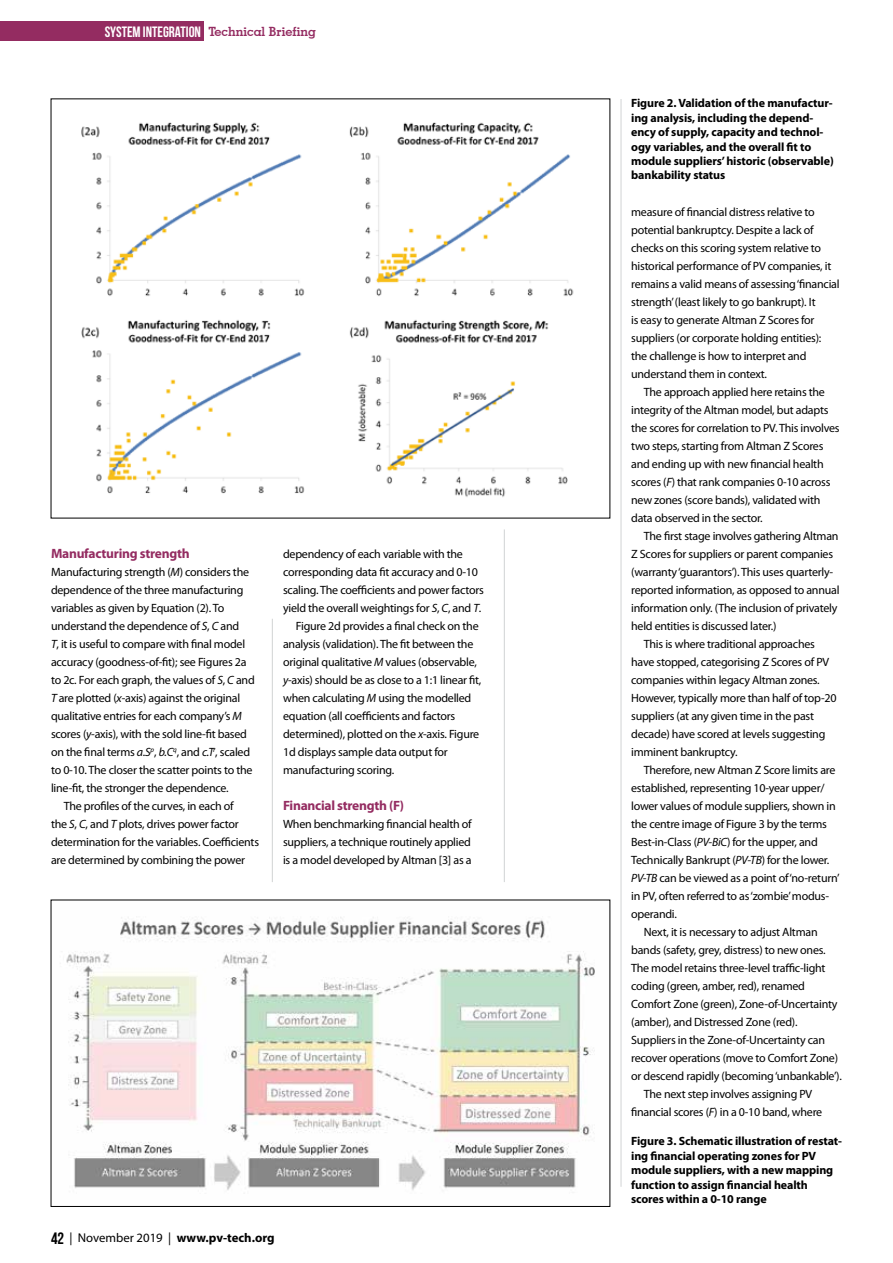
<style>
.page{position:relative;width:893px;height:1263px;background:#fff}
.page>*{position:absolute;margin:0;border:0;box-sizing:border-box;transform-origin:0 0}
.t1{font:15px "Bebas Neue";color:#fff}
.t2{font:700 13.5px "Myriad Pro";letter-spacing:-.02em;color:#942c61}
.t3{font:700 12.75px "Myriad Pro";color:#000}
.t4{font:12px/18px "Myriad Pro";letter-spacing:-.02em;color:#000}
.t5{font:700 12px/14.4px "Myriad Pro";letter-spacing:-.01em;color:#000}
.s1{font-family:"Geometric Slab 703 BT";font-weight:700;font-size:12.75px;color:#942c61}
.s2{font-style:italic}
.s3{font-family:"Bebas Neue";font-weight:400;font-size:16.5px}
.s4{font-weight:400}
</style>
<div class="page">
<div style="left:0;top:21px;width:204px;height:20px;background:#942c61"></div>
<hr style="left:272px;top:619px;width:1px;height:263px;background:#d1d3d4">
<hr style="left:504px;top:529px;width:1px;height:353px;background:#d1d3d4">
<hr style="left:621px;top:99px;width:1px;height:1088px;background:#d1d3d4">
<img style="left:81px;top:122px;width:493px;height:375px">
<img style="left:66px;top:917px;width:529px;height:273px">
<p class="t1" style="left:105px;top:23px;width:213px">SYSTEM INTEGRATION <span class="s1">Technical Briefing</span></p>
<p class="t2" style="left:51px;top:545px;width:140px">Manufacturing strength</p>
<p class="t4" style="left:51px;top:563px;width:200px">Manufacturing strength (<span class="s2">M</span>) considers the</p>
<p class="t4" style="left:51px;top:581px;width:194px">dependence of the three manufacturing</p>
<p class="t4" style="left:51px;top:599px;width:175px">variables as given by Equation (2). To</p>
<p class="t4" style="left:51px;top:617px;width:190px">understand the dependence of <span class="s2">S</span>, <span class="s2">C</span> and</p>
<p class="t4" style="left:51px;top:635px;width:196px"><span class="s2">T</span>, it is useful to compare with final model</p>
<p class="t4" style="left:51px;top:653px;width:197px">accuracy (goodness-of-fit); see Figures 2a</p>
<p class="t4" style="left:51px;top:671px;width:205px">to 2c. For each graph, the values of <span class="s2">S</span>, <span class="s2">C</span> and</p>
<p class="t4" style="left:51px;top:689px;width:191px"><span class="s2">T</span> are plotted (<span class="s2">x</span>-axis) against the original</p>
<p class="t4" style="left:51px;top:707px;width:192px">qualitative entries for each company’s <span class="s2">M</span></p>
<p class="t4" style="left:51px;top:725px;width:197px">scores (<span class="s2">y</span>-axis), with the sold line-fit based</p>
<p class="t4" style="left:51px;top:743px;width:201px">on the final terms <span class="s2">a.S</span><sup>p</sup>, <span class="s2">b.C</span><sup>q</sup>, and <span class="s2">c.T</span><sup>r</sup>, scaled</p>
<p class="t4" style="left:51px;top:761px;width:203px">to 0-10. The closer the scatter points to the</p>
<p class="t4" style="left:51px;top:779px;width:179px">line-fit, the stronger the dependence.</p>
<p class="t4" style="left:64px;top:797px;width:171px">The profiles of the curves, in each of</p>
<p class="t4" style="left:51px;top:815px;width:189px">the <span class="s2">S</span>, <span class="s2">C</span>, and <span class="s2">T</span> plots, drives power factor</p>
<p class="t4" style="left:51px;top:833px;width:210px">determination for the variables. Coefficients</p>
<p class="t4" style="left:51px;top:851px;width:195px">are determined by combining the power</p>
<p class="t4" style="left:283px;top:545px;width:181px">dependency of each variable with the</p>
<p class="t4" style="left:283px;top:563px;width:196px">corresponding data fit accuracy and 0-10</p>
<p class="t4" style="left:283px;top:581px;width:202px">scaling. The coefficients and power factors</p>
<p class="t4" style="left:283px;top:599px;width:200px">yield the overall weightings for <span class="s2">S</span>, <span class="s2">C</span>, and <span class="s2">T</span>.</p>
<p class="t4" style="left:296px;top:617px;width:184px">Figure 2d provides a final check on the</p>
<p class="t4" style="left:283px;top:635px;width:192px">analysis (validation). The fit between the</p>
<p class="t4" style="left:283px;top:653px;width:195px">original qualitative <span class="s2">M</span> values (observable,</p>
<p class="t4" style="left:283px;top:671px;width:200px"><span class="s2">y</span>-axis) should be as close to a 1:1 linear fit,</p>
<p class="t4" style="left:283px;top:689px;width:190px">when calculating <span class="s2">M</span> using the modelled</p>
<p class="t4" style="left:283px;top:707px;width:174px">equation (all coefficients and factors</p>
<p class="t4" style="left:283px;top:725px;width:198px">determined), plotted on the <span class="s2">x</span>-axis. Figure</p>
<p class="t4" style="left:283px;top:743px;width:166px">1d displays sample data output for</p>
<p class="t4" style="left:283px;top:761px;width:113px">manufacturing scoring.</p>
<p class="t2" style="left:283px;top:797px;width:123px">Financial strength (F)</p>
<p class="t4" style="left:283px;top:815px;width:190px;text-align:justify">When benchmarking financial health of suppliers, a technique routinely applied is a model developed by Altman [3] as a</p>
<p class="t3" style="left:51px;top:1229px;width:225px"><span class="s3">42</span> <span class="s4">| November 2019 |</span> www.pv-tech.org</p>
<p class="t5" style="left:631px;top:96px;width:204px">Figure 2. Validation of the manufactur&shy;ing analysis, including the depend&shy;ency of supply, capacity and technol&shy;ogy variables, and the overall fit to module suppliers’ historic (observable) bankability status</p>
<p class="t4" style="left:631px;top:203px;width:210px">measure of financial distress relative to potential bankruptcy. Despite a lack of checks on this scoring system relative to historical performance of PV companies, it remains a valid means of assessing ‘financial strength’ (least likely to go bankrupt). It<br>is easy to generate Altman Z Scores for suppliers (or corporate holding entities): the challenge is how to interpret and understand them in context.</p>
<p class="t4" style="left:631px;top:383px;width:210px;text-indent:13px">The approach applied here retains the integrity of the Altman model, but adapts the scores for correlation to PV. This involves two steps, starting from Altman Z Scores and ending up with new financial health scores (<span class="s2">F</span>) that rank companies 0-10 across new zones (score bands), validated with data observed in the sector.</p>
<p class="t4" style="left:644px;top:527px;width:196px">The first stage involves gathering Altman</p>
<p class="t4" style="left:631px;top:545px;width:203px">Z Scores for suppliers or parent companies</p>
<p class="t4" style="left:631px;top:563px;width:204px">(warranty ‘guarantors’). This uses quarterly-</p>
<p class="t4" style="left:631px;top:581px;width:210px">reported information, as opposed to annual</p>
<p class="t4" style="left:631px;top:599px;width:208px">information only. (The inclusion of privately</p>
<p class="t4" style="left:631px;top:617px;width:147px">held entities is discussed later.)</p>
<p class="t4" style="left:644px;top:635px;width:173px">This is where traditional approaches</p>
<p class="t4" style="left:631px;top:653px;width:199px">have stopped, categorising Z Scores of PV</p>
<p class="t4" style="left:631px;top:671px;width:190px">companies within legacy Altman zones.</p>
<p class="t4" style="left:631px;top:689px;width:207px">However, typically more than half of top-20</p>
<p class="t4" style="left:631px;top:707px;width:184px">suppliers (at any given time in the past</p>
<p class="t4" style="left:631px;top:725px;width:196px">decade) have scored at levels suggesting</p>
<p class="t4" style="left:631px;top:743px;width:108px">imminent bankruptcy.</p>
<p class="t4" style="left:644px;top:761px;width:193px">Therefore, new Altman Z Score limits are</p>
<p class="t4" style="left:631px;top:779px;width:195px">established, representing 10-year upper/</p>
<p class="t4" style="left:631px;top:797px;width:206px">lower values of module suppliers, shown in</p>
<p class="t4" style="left:631px;top:815px;width:197px">the centre image of Figure 3 by the terms</p>
<p class="t4" style="left:631px;top:833px;width:188px">Best-in-Class (<span class="s2">PV-BiC</span>) for the upper, and</p>
<p class="t4" style="left:631px;top:851px;width:200px">Technically Bankrupt (<span class="s2">PV-TB</span>) for the lower.</p>
<p class="t4" style="left:631px;top:869px;width:210px"><span class="s2">PV-TB</span> can be viewed as a point of ‘no-return’</p>
<p class="t4" style="left:631px;top:887px;width:199px">in PV, often referred to as ‘zombie’ modus-</p>
<p class="t4" style="left:631px;top:905px;width:47px">operandi.</p>
<p class="t4" style="left:644px;top:923px;width:175px">Next, it is necessary to adjust Altman</p>
<p class="t4" style="left:631px;top:941px;width:196px">bands (safety, grey, distress) to new ones.</p>
<p class="t4" style="left:631px;top:959px;width:196px">The model retains three-level traffic-light</p>
<p class="t4" style="left:631px;top:977px;width:175px">coding (green, amber, red), renamed</p>
<p class="t4" style="left:631px;top:995px;width:208px">Comfort Zone (green), Zone-of-Uncertainty</p>
<p class="t4" style="left:631px;top:1013px;width:168px">(amber), and Distressed Zone (red).</p>
<p class="t4" style="left:631px;top:1031px;width:195px">Suppliers in the Zone-of-Uncertainty can</p>
<p class="t4" style="left:631px;top:1049px;width:208px">recover operations (move to Comfort Zone)</p>
<p class="t4" style="left:631px;top:1067px;width:212px">or descend rapidly (becoming ‘unbankable’).</p>
<p class="t4" style="left:644px;top:1085px;width:170px">The next step involves assigning PV</p>
<p class="t4" style="left:631px;top:1103px;width:193px">financial scores (<span class="s2">F</span>) in a 0-10 band, where</p>
<p class="t5" style="left:631px;top:1134px;width:212px">Figure 3. Schematic illustration of restat&shy;ing financial operating zones for PV module suppliers, with a new mapping function to assign financial health scores within a 0-10 range</p>
</div>
